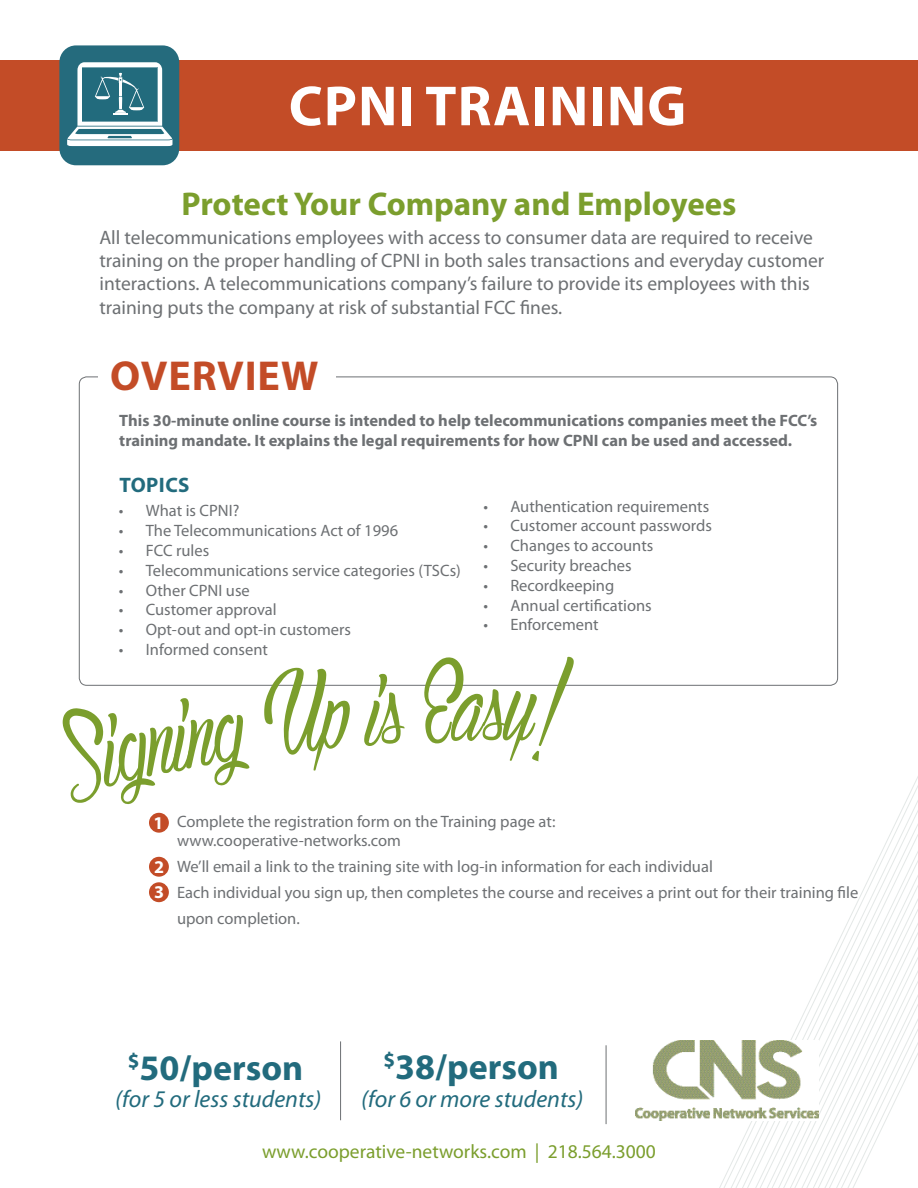
<style>
.page{position:relative;width:918px;height:1188px;background:#fff}
.page>*{position:absolute;margin:0;border:0;box-sizing:border-box;transform-origin:0 0}
.t1{font:113.85px "Authentic Hilton";color:#7b9e2d}
.t2{font:700 57px "Myriad Pro";letter-spacing:.02em;color:#fff}
.t3{font:700 42px "Myriad Pro";letter-spacing:.02em;color:#c34c27}
.t4{font:700 36px "Myriad Pro";color:#226b7d}
.t5{font:700 33px "Myriad Pro";color:#7b9e2d}
.t6{font:italic 24px "Myriad Pro";color:#226b7d}
.t7{font:700 21px "Myriad Pro";color:#226b7d}
.t8{font:19.5px/23.4px "Myriad Pro";color:#6d7073}
.t9{font:19.5px "Myriad Pro";color:#7b9e2d}
.t10{font:700 18px/25.5px "Myriad Pro";color:#fff}
.t11{font:16.5px/25.8px "Myriad Pro";color:#6d7073}
.t12{font:700 16.5px/19.8px "Myriad Pro";color:#6d7073}
</style>
<div class="page">
<svg style="left:739px;top:776px;width:179px;height:412px"></svg>
<div style="left:0;top:61px;width:918px;height:90px;background:#c34c27"></div>
<div style="left:59px;top:45px;width:120px;height:120px;background:#256b7d;border-radius:17px"></div>
<img style="left:636px;top:1041px;width:183px;height:79px">
<div style="left:149px;top:813px;width:20px;height:20px;background:#c34c27;border-radius:50%"></div>
<div style="left:149px;top:857px;width:20px;height:20px;background:#c34c27;border-radius:50%"></div>
<div style="left:149px;top:882px;width:20px;height:20px;background:#c34c27;border-radius:50%"></div>
<hr style="left:340px;top:1041px;width:1px;height:79px;background:#6d7073">
<hr style="left:606px;top:1045px;width:1px;height:79px;background:#6d7073">
<svg style="left:67px;top:62px;width:105px;height:84px"></svg>
<svg style="left:259px;top:684px;width:146px;height:2px"></svg>
<svg style="left:423px;top:684px;width:63px;height:2px"></svg>
<svg style="left:503px;top:684px;width:71px;height:2px"></svg>
<h2 class="t2" style="left:289px;top:69px;width:399px">CPNI training</h2>
<h3 class="t5" style="left:181px;top:182px;width:557px">Protect Your Company and Employees</h3>
<p class="t8" style="left:99px;top:225px;width:726px">All telecommunications employees with access to consumer data are required to receive training on the proper handling of CPNI in both sales transactions and everyday customer interactions. A telecommunications company’s failure to provide its employees with this training puts the company at risk of substantial FCC fines.</p>
<h3 class="t3" style="left:110px;top:348px;width:210px">Overview</h3>
<p class="t12" style="left:119px;top:410px;width:699px">This 30-minute online course is intended to help telecommunications companies meet the FCC’s training mandate. It explains the legal requirements for how CPNI can be used and accessed.</p>
<p class="t7" style="left:120px;top:472px;width:14px">Top</p>
<p class="t7" style="left:159px;top:472px;width:32px">ics</p>
<p class="t11" style="left:119px;top:498px;width:122px">• What is CPNI?</p>
<p class="t11" style="left:119px;top:517px;width:281px">• The Telecommunications Act of 1996</p>
<p class="t11" style="left:119px;top:537px;width:92px">• FCC rules</p>
<p class="t11" style="left:119px;top:557px;width:344px">• Telecommunications service categories (TSCs)</p>
<p class="t11" style="left:119px;top:577px;width:132px">• Other CPNI use</p>
<p class="t11" style="left:119px;top:597px;width:159px">• Customer approval</p>
<p class="t11" style="left:119px;top:616px;width:234px">• Opt-out and opt-in customers</p>
<p class="t11" style="left:119px;top:636px;width:151px">• Informed consent</p>
<p class="t11" style="left:483px;top:493px;width:227px">• Authentication requirements</p>
<p class="t11" style="left:483px;top:513px;width:230px">• Customer account passwords</p>
<p class="t11" style="left:483px;top:533px;width:172px">• Changes to accounts</p>
<p class="t11" style="left:483px;top:552px;width:150px">• Security breaches</p>
<p class="t11" style="left:483px;top:572px;width:132px">• Recordkeeping</p>
<p class="t11" style="left:483px;top:592px;width:170px">• Annual certifications</p>
<p class="t11" style="left:483px;top:612px;width:117px">• Enforcement</p>
<h1 class="t1" style="left:483px;top:639px;width:24px">s</h1>
<p class="t10" style="left:154px;top:810px;width:11px">1</p>
<p class="t10" style="left:154px;top:854px;width:11px">2<br>3</p>
<p class="t11" style="left:177px;top:811px;width:380px;line-height:19.8px">Complete the registration form on the Training page at: www.cooperative-networks.com</p>
<p class="t11" style="left:177px;top:854px;width:683px">We’ll email a link to the training site with log-in information for each individual<br>Each individual you sign up, then completes the course and receives a print out for their training file upon completion.</p>
<h3 class="t4" style="left:128px;top:1044px;width:177px"><sup>$</sup>50/person</h3>
<h3 class="t4" style="left:384px;top:1043px;width:177px"><sup>$</sup>38/person</h3>
<h3 class="t6" style="left:115px;top:1084px;width:208px">(for 5 or less students)</h3>
<h3 class="t6" style="left:361px;top:1084px;width:224px">(for 6 or more students)</h3>
<p class="t9" style="left:262px;top:1139px;width:395px">www.cooperative-networks.com | 218.564.3000</p>
</div>
